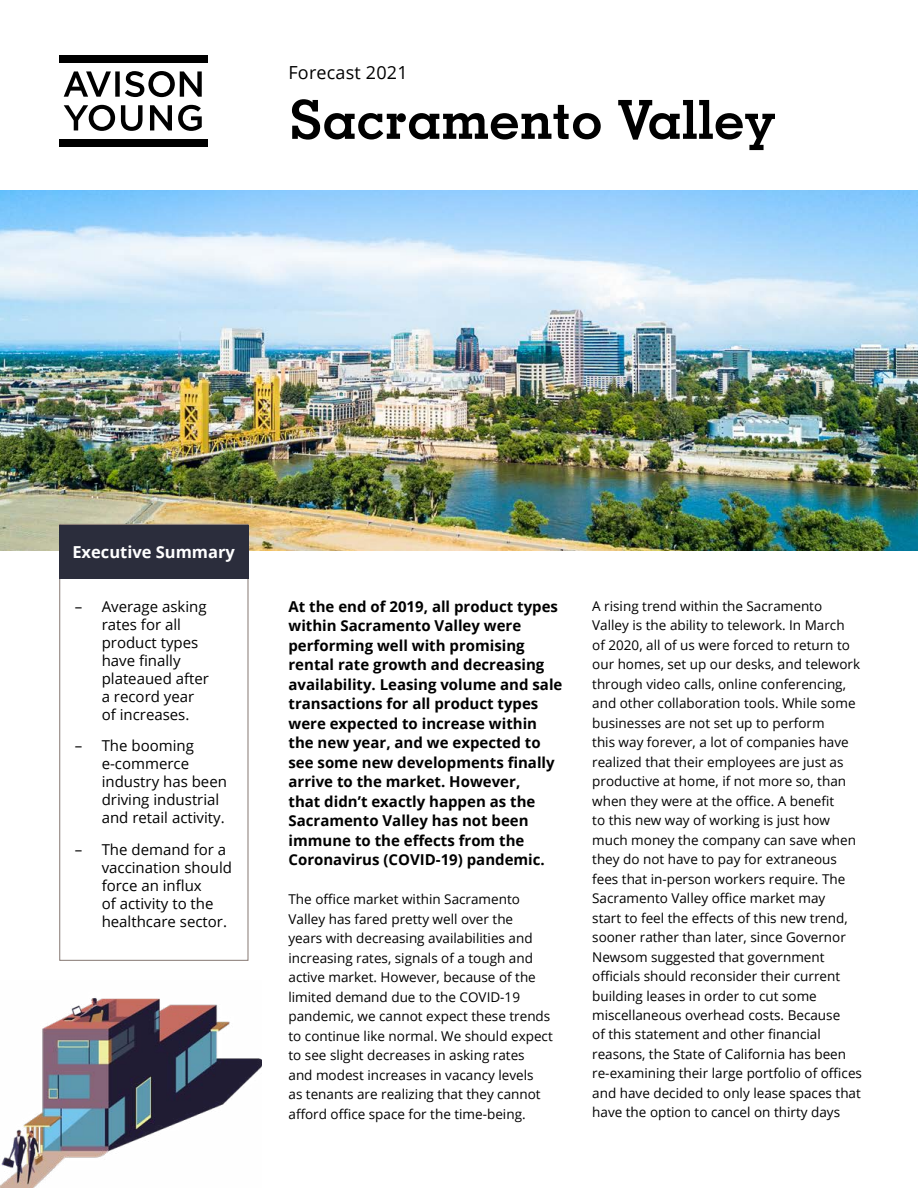
<style>
.page{position:relative;width:918px;height:1188px;background:#fff}
.page>*{position:absolute;margin:0;border:0;box-sizing:border-box;transform-origin:0 0}
.t1{font:700 54px "Geometric Slab 703 BT";letter-spacing:.01em;color:#000}
.t2{font:18px "Open Sans";letter-spacing:.01em;color:#000}
.t3{font:700 16.5px "Open Sans";color:#fff}
.t4{font:700 15px/19.5px "Open Sans";color:#000}
.t5{font:15px/18px "Open Sans";color:#000}
.t6{font:13.5px/19.5px "Open Sans";color:#000}
</style>
<div class="page">
<div style="left:59px;top:55px;width:148px;height:7px;background:#000"></div>
<div style="left:59px;top:139px;width:148px;height:7px;background:#000"></div>
<svg style="left:64px;top:71px;width:138px;height:26px"></svg>
<svg style="left:64px;top:105px;width:51px;height:26px"></svg>
<svg style="left:121px;top:105px;width:22px;height:26px"></svg>
<svg style="left:150px;top:105px;width:22px;height:25px"></svg>
<svg style="left:178px;top:105px;width:24px;height:26px"></svg>
<img style="left:0;top:191px;width:918px;height:360px">
<div style="left:59px;top:524px;width:189px;height:437px;border:1px solid #857772"></div>
<div style="left:59px;top:525px;width:189px;height:54px;background:#2b2d3c"></div>
<img style="left:0;top:998px;width:261px;height:190px">
<h2 class="t2" style="left:288px;top:60px;width:121px">Forecast 2021</h2>
<h1 class="t1" style="left:288px;top:87px;width:488px">Sacramento Valley</h1>
<p class="t3" style="left:72px;top:540px;width:164px">Executive Summary</p>
<p class="t5" style="left:102px;top:597px;width:109px;text-indent:-27px">– Average asking rates for all product types have finally plateaued after a record year of increases.</p>
<p class="t5" style="left:102px;top:737px;width:127px;text-indent:-27px">– The booming e-commerce industry has been driving industrial and retail activity.</p>
<p class="t5" style="left:102px;top:840px;width:132px;text-indent:-27px">– The demand for a vaccination should force an influx<br>of activity to the healthcare sector.</p>
<p class="t4" style="left:288px;top:596px;width:275px">At the end of 2019, all product types within Sacramento Valley were performing well with promising rental rate growth and decreasing availability. Leasing volume and sale transactions for all product types were expected to increase within the new year, and we expected to see some new developments finally arrive to the market. However,<br>that didn’t exactly happen as the Sacramento Valley has not been immune to the effects from the Coronavirus (COVID-19) pandemic.</p>
<p class="t6" style="left:288px;top:889px;width:266px">The office market within Sacramento Valley has fared pretty well over the<br>years with decreasing availabilities and increasing rates, signals of a tough and active market. However, because of the limited demand due to the COVID-19 pandemic, we cannot expect these trends to continue like normal. We should expect to see slight decreases in asking rates<br>and modest increases in vacancy levels<br>as tenants are realizing that they cannot afford office space for the time-being.</p>
<p class="t6" style="left:592px;top:596px;width:271px">A rising trend within the Sacramento Valley is the ability to telework. In March<br>of 2020, all of us were forced to return to our homes, set up our desks, and telework through video calls, online conferencing, and other collaboration tools. While some businesses are not set up to perform<br>this way forever, a lot of companies have realized that their employees are just as productive at home, if not more so, than when they were at the office. A benefit<br>to this new way of working is just how much money the company can save when they do not have to pay for extraneous fees that in-person workers require. The Sacramento Valley office market may<br>start to feel the effects of this new trend, sooner rather than later, since Governor Newsom suggested that government officials should reconsider their current building leases in order to cut some miscellaneous overhead costs. Because<br>of this statement and other financial reasons, the State of California has been re-examining their large portfolio of offices and have decided to only lease spaces that have the option to cancel on thirty days</p>
</div>
